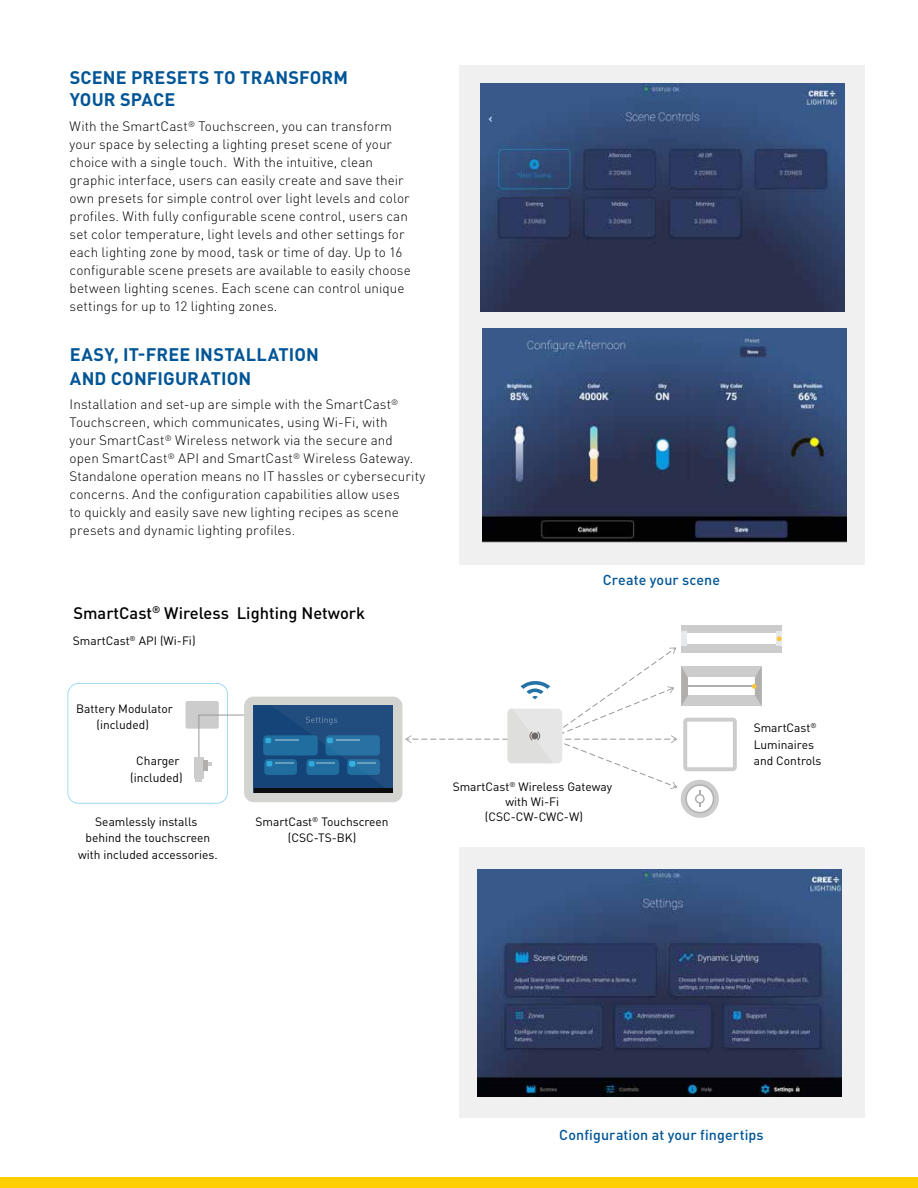
<style>
.page{position:relative;width:918px;height:1188px;background:#fff}
.page>*{position:absolute;margin:0;border:0;box-sizing:border-box;transform-origin:0 0}
.t1{font:700 18px/22.5px "DINOT";letter-spacing:.01em;color:#005596}
.t2{font:500 16.5px "DINOT";color:#000}
.t3{font:500 14.25px "DINOT";letter-spacing:.01em;color:#005596}
.t4{font:300 13.5px/18px "DINOT";letter-spacing:.005em;color:#000}
.t5{font:12px/16.5px "DINOT";color:#000;text-align:center}
</style>
<div class="page">
<div style="left:0;top:1178px;width:918px;height:10px;background:#ffcf01"></div>
<div style="left:459px;top:847px;width:405px;height:270px;background:#f0f0f1"></div>
<img style="left:478px;top:869px;width:364px;height:227px">
<div style="left:681px;top:626px;width:101px;height:27px;background:#ccc"></div>
<div style="left:681px;top:634px;width:101px;height:10px;background:#fff"></div>
<div style="left:682px;top:632px;width:5px;height:14px;background:#e8e9ea"></div>
<div style="left:777px;top:632px;width:5px;height:14px;background:#e8e9ea"></div>
<svg style="left:777px;top:636px;width:5px;height:5px"></svg>
<div style="left:681px;top:780px;width:38px;height:38px;background:#ccc;border-radius:50%"></div>
<div style="left:681px;top:666px;width:81px;height:40px;background:#ccc"></div>
<div style="left:688px;top:678px;width:67px;height:17px;background:#fff"></div>
<hr style="left:688px;top:686px;width:68px;height:1px;background:#b0afae">
<svg style="left:752px;top:667px;width:10px;height:39px"></svg>
<svg style="left:405px;top:647px;width:332px;height:166px"></svg>
<div style="left:186px;top:701px;width:33px;height:28px;background:#ccc;border-radius:2px"></div>
<div style="left:68px;top:683px;width:160px;height:121px;border:1px solid #33b1e1;border-radius:11px"></div>
<div style="left:194px;top:758px;width:10px;height:21px;background:#ccc"></div>
<svg style="left:196px;top:714px;width:48px;height:68px"></svg>
<div style="left:244px;top:697px;width:158px;height:105px;background:#d3d3d0;border-radius:9px"></div>
<svg style="left:253px;top:705px;width:140px;height:88px;background:#1d5281"></svg>
<hr style="left:275px;top:739px;width:24px;height:2px;background:#fff">
<hr style="left:336px;top:739px;width:24px;height:2px;background:#fff">
<div style="left:459px;top:65px;width:405px;height:500px;background:#f0f0f1"></div>
<img style="left:481px;top:84px;width:364px;height:228px">
<img style="left:483px;top:328px;width:363px;height:215px">
<h1 class="t1" style="left:70px;top:66px;width:280px">SCENE PRESETS TO TRANSFORM<br>YOUR SPACE</h1>
<p class="t4" style="left:70px;top:117px;width:343px">With the SmartCast<sup>®</sup> Touchscreen, you can transform your space by selecting a lighting preset scene of your choice with a single touch. With the intuitive, clean graphic interface, users can easily create and save their own presets for simple control over light levels and color profiles. With fully configurable scene control, users can set color temperature, light levels and other settings for each lighting zone by mood, task or time of day. Up to 16 configurable scene presets are available to easily choose between lighting scenes. Each scene can control unique settings for up to 12 lighting zones.</p>
<h1 class="t1" style="left:70px;top:342px;width:251px;line-height:24px">EASY, IT-FREE INSTALLATION<br>AND CONFIGURATION</h1>
<p class="t4" style="left:70px;top:395px;width:357px">Installation and set-up are simple with the SmartCast<sup>® </sup>Touchscreen, which communicates, using Wi-Fi, with<br>your SmartCast<sup>®</sup> Wireless network via the secure and open SmartCast<sup>®</sup> API and SmartCast<sup>®</sup> Wireless Gateway.<br>Standalone operation means no IT hassles or cybersecurity concerns. And the configuration capabilities allow uses<br>to quickly and easily save new lighting recipes as scene presets and dynamic lighting profiles.</p>
<p class="t2" style="left:73px;top:602px;width:293px">SmartCast<sup>®</sup> Wireless Lighting Network</p>
<p class="t5" style="left:73px;top:632px;width:124px">SmartCast<sup>®</sup> API (Wi-Fi)</p>
<p class="t5" style="left:76px;top:700px;width:98px">Battery Modulator (included)</p>
<p class="t5" style="left:130px;top:752px;width:54px">Charger (included)</p>
<p class="t5" style="left:78px;top:813px;width:141px">Seamlessly installs behind the touchscreen with included accessories.</p>
<p class="t5" style="left:256px;top:813px;width:135px">SmartCast<sup>®</sup> Touchscreen (CSC-TS-BK)</p>
<p class="t3" style="left:603px;top:571px;width:119px">Create your scene</p>
<p class="t5" style="left:453px;top:779px;width:161px;line-height:15px">SmartCast<sup>®</sup> Wireless Gateway with Wi-Fi<br>(CSC-CW-CWC-W)</p>
<p class="t5" style="left:754px;top:720px;width:69px;text-align:left">SmartCast<sup>®<br></sup>Luminaires and Controls</p>
<p class="t3" style="left:559px;top:1126px;width:206px">Configuration at your fingertips</p>
</div>
